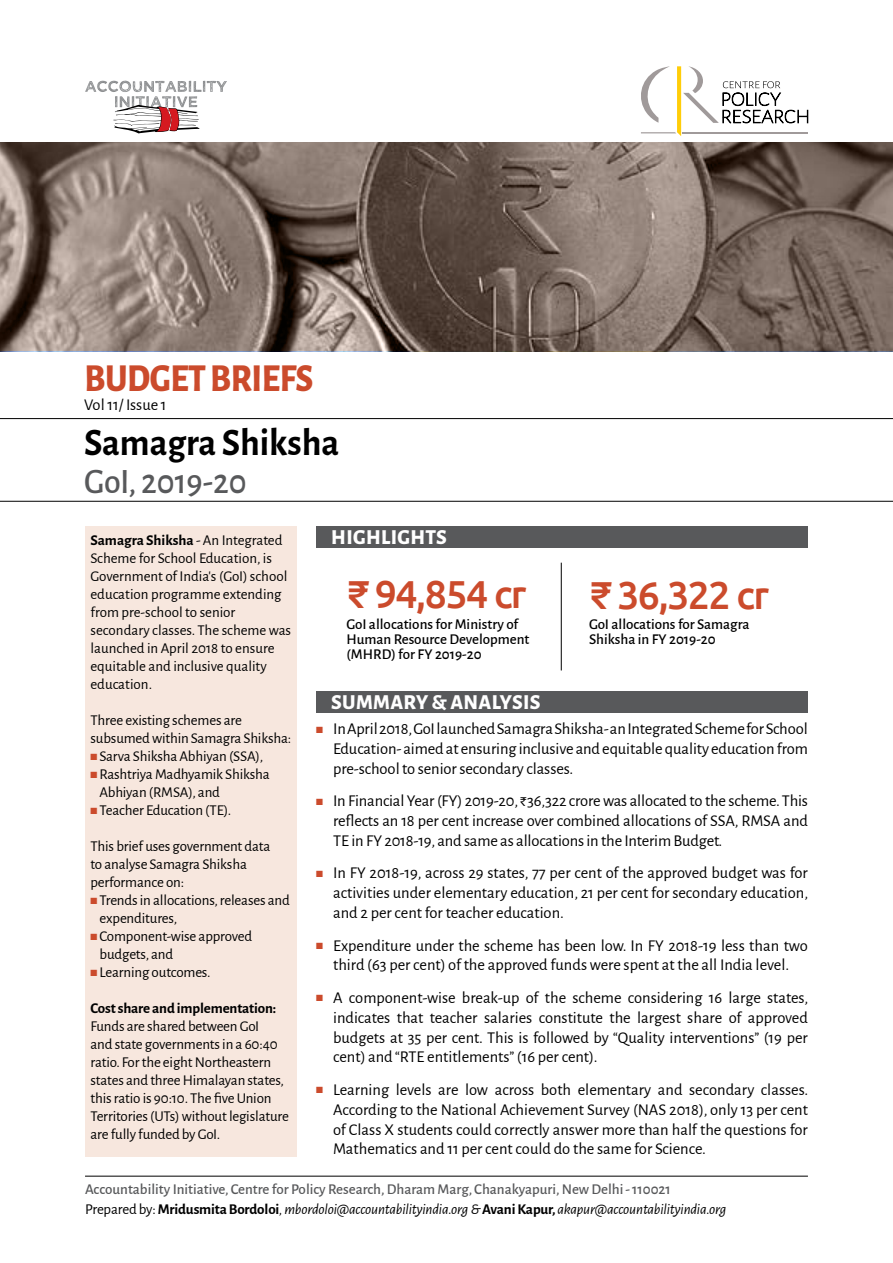
<style>
.page{position:relative;width:893px;height:1263px;background:#fff}
.page>*{position:absolute;margin:0;border:0;box-sizing:border-box;transform-origin:0 0}
.t1{font:500 39px "Ubuntu";letter-spacing:-.04em;color:#cb4b2c}
.t2{font:700 39px "Alegreya Sans";color:#000;scale:.95 1}
.t3{font:800 39px "Alegreya Sans";letter-spacing:-.015em;color:#cb4b2c;scale:.9 1}
.t4{font:500 35.85px "Alegreya Sans";color:#58595b;scale:.95 1}
.t5{font:800 21px "Alegreya Sans";letter-spacing:.015em;color:#fff}
.t6{font:16.5px/19.8px "Alegreya Sans";color:#000;text-align:justify}
.t7{font:16.35px "Alegreya Sans";color:#000}
.t8{font:15px/18px "Alegreya Sans";letter-spacing:-.01em;color:#000}
.t9{font:500 15px/15px "Alegreya Sans";color:#000}
.t10{font:italic 15px "Alegreya Sans";letter-spacing:-.01em;color:#000}
.t11{font:500 15px "Alegreya Sans";color:#58595b}
.t12{font:700 15px "Alegreya Sans";letter-spacing:-.01em;color:#000}
.s1{font-weight:700}
.s2{color:#cb4b2c}
.s3{font-family:"Rupee Foradian";font-size:12px}
.s4{font-style:normal}
.s5{font-weight:700;font-style:normal}
</style>
<div class="page">
<div style="left:85px;top:527px;width:212px;height:630px;background:#f7e7de"></div>
<div style="left:316px;top:692px;width:492px;height:21px;background:#58595b"></div>
<div style="left:316px;top:526px;width:492px;height:22px;background:#58595b"></div>
<hr style="left:561px;top:563px;width:1px;height:107px;background:#000">
<hr style="left:85px;top:1176px;width:723px;height:1px;background:#000">
<hr style="left:0;top:418px;width:893px;height:1px;background:#000">
<hr style="left:0;top:501px;width:893px;height:1px;background:#000">
<svg style="left:641px;top:66px;width:167px;height:70px"></svg>
<img style="left:0;top:142px;width:893px;height:209px">
<svg style="left:85px;top:81px;width:142px;height:53px"></svg>
<h1 class="t3" style="left:85px;top:348px;width:256px">BUDGET BRIEFS</h1>
<p class="t7" style="left:84px;top:393px;width:84px">Vol 11/ Issue 1</p>
<h1 class="t2" style="left:84px;top:413px;width:270px">Samagra Shiksha</h1>
<h2 class="t4" style="left:84px;top:457px;width:173px">GoI, 2019-20</h2>
<p class="t8" style="left:90px;top:531px;width:202px"><span class="s1">Samagra Shiksha</span> - An Integrated<br>Scheme for School Education, is<br>Government of India’s (GoI) school education programme extending from pre-school to senior secondary classes. The scheme was launched in April 2018 to ensure equitable and inclusive quality education.</p>
<p class="t8" style="left:90px;top:711px;width:202px">Three existing schemes are subsumed within Samagra Shiksha:</p>
<p class="t8" style="left:90px;top:747px;width:174px"><span class="s2">■</span> Sarva Shiksha Abhiyan (SSA),</p>
<p class="t8" style="left:100px;top:765px;width:172px;text-indent:-9px"><span class="s2">■</span> Rashtriya Madhyamik Shiksha<br>Abhiyan (RMSA), and</p>
<p class="t8" style="left:90px;top:801px;width:142px"><span class="s2">■</span> Teacher Education (TE).</p>
<p class="t8" style="left:90px;top:837px;width:181px">This brief uses government data to analyse Samagra Shiksha performance on:</p>
<p class="t8" style="left:100px;top:891px;width:192px;text-indent:-9px"><span class="s2">■</span> Trends in allocations, releases and expenditures,</p>
<p class="t8" style="left:100px;top:927px;width:154px;text-indent:-9px"><span class="s2">■</span> Component-wise approved budgets, and</p>
<p class="t8" style="left:90px;top:963px;width:122px"><span class="s2">■</span> Learning outcomes.</p>
<p class="t12" style="left:90px;top:997px;width:187px">Cost share and implementation:</p>
<p class="t8" style="left:90px;top:1017px;width:200px">Funds are shared between GoI<br>and state governments in a 60:40 ratio. For the eight Northeastern states and three Himalayan states, this ratio is 90:10. The five Union<br>Territories (UTs) without legislature are fully funded by GoI.</p>
<p class="t5" style="left:331px;top:521px;width:117px">HIGHLIGHTS</p>
<h1 class="t1" style="left:347px;top:570px;width:182px">₹ 94,854 cr</h1>
<p class="t9" style="left:347px;top:615px;width:184px">GoI allocations for Ministry of<br>Human Resource Development (MHRD) for FY 2019-20</p>
<p class="t5" style="left:331px;top:687px;width:211px">SUMMARY &amp; ANALYSIS</p>
<h1 class="t1" style="left:589px;top:571px;width:182px">₹ 36,322 cr</h1>
<p class="t9" style="left:589px;top:616px;width:162px">GoI allocations for Samagra<br>Shiksha in FY 2019-20</p>
<p class="t6" style="left:333px;top:718px;width:476px;text-indent:-17px"><span class="s2">■</span> In April 2018, GoI launched Samagra Shiksha- an Integrated Scheme for School Education- aimed at ensuring inclusive and equitable quality education from pre-school to senior secondary classes.</p>
<p class="t6" style="left:333px;top:790px;width:476px;text-indent:-17px"><span class="s2">■</span> In Financial Year (FY) 2019-20, <span class="s3">`</span>36,322 crore was allocated to the scheme. This reflects an 18 per cent increase over combined allocations of SSA, RMSA and TE in FY 2018-19, and same as allocations in the Interim Budget.</p>
<p class="t6" style="left:333px;top:862px;width:477px;text-indent:-17px"><span class="s2">■</span> In FY 2018-19, across 29 states, 77 per cent of the approved budget was for activities under elementary education, 21 per cent for secondary education, and 2 per cent for teacher education.</p>
<p class="t6" style="left:316px;top:935px;width:493px;text-align:center"><span class="s2">■</span> Expenditure under the scheme has been low. In FY 2018-19 less than two third (63 per cent) of the approved funds were spent at the all India level.</p>
<p class="t6" style="left:333px;top:987px;width:477px;text-indent:-17px"><span class="s2">■</span> A component-wise break-up of the scheme considering 16 large states, indicates that teacher salaries constitute the largest share of approved budgets at 35 per cent. This is followed by “Quality interventions” (19 per cent) and “RTE entitlements” (16 per cent).</p>
<p class="t6" style="left:333px;top:1079px;width:477px;text-indent:-17px"><span class="s2">■</span> Learning levels are low across both elementary and secondary classes.<br>According to the National Achievement Survey (NAS 2018), only 13 per cent of Class X students could correctly answer more than half the questions for Mathematics and 11 per cent could do the same for Science.</p>
<p class="t11" style="left:85px;top:1179px;width:587px">Accountability Initiative, Centre for Policy Research, Dharam Marg, Chanakyapuri, New Delhi - 110021</p>
<p class="t10" style="left:85px;top:1199px;width:643px"><span class="s4">Prepared by:</span><span class="s5">Mridusmita Bordoloi</span>, mbordoloi@accountabilityindia.org &amp; <span class="s5">Avani Kapur,</span> akapur@accountabilityindia.org</p>
</div>
